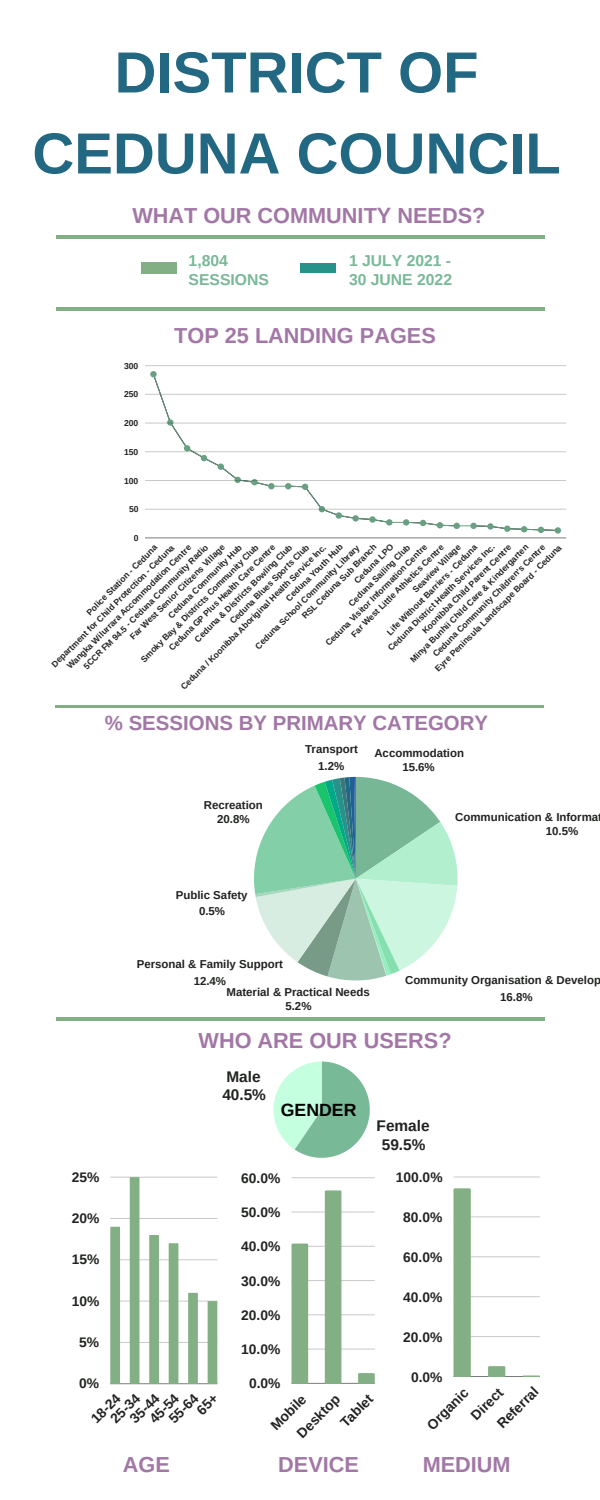
<style>
.page{position:relative;width:600px;height:1500px;background:#fff}
.page>*{position:absolute;margin:0;border:0;box-sizing:border-box;transform-origin:0 0}
.t1{font:700 58px/81px "Arimo";color:#236882;text-align:center}
.t2{font:700 21.7px "Arimo";color:#a277a6}
.t3{font:700 20.4px "Arimo";color:#a277a6}
.t4{font:700 17.7px "Arimo";color:#000}
.t5{font:700 15.7px "Arimo";color:#79b896}
.t6{font:700 15.4px/18.3px "Arimo";color:#202320;text-align:center}
.t7{font:700 13.8px "Arimo";color:#202320}
.t8{font:700 11.5px/14.2px "Arimo";color:#202320;text-align:center}
.t9{font:700 8.6px "Arimo";color:#202320}
</style>
<div class="page">
<div style="left:141px;top:262px;width:36px;height:11px;background:#83af84"></div>
<div style="left:300px;top:263px;width:35px;height:10px;background:#279289"></div>
<svg style="left:254px;top:777px;width:204px;height:204px"></svg>
<hr style="left:292px;top:1383px;width:83px;height:1px;background:#202320;opacity:.6">
<hr style="left:292px;top:1349px;width:83px;height:1px;background:#dddedd">
<hr style="left:292px;top:1315px;width:83px;height:1px;background:#ececec">
<hr style="left:292px;top:1280px;width:83px;height:1px;background:#cbcccb">
<hr style="left:292px;top:1246px;width:83px;height:1px;background:#d2d3d2">
<hr style="left:292px;top:1212px;width:83px;height:1px;background:#e1e1e1">
<hr style="left:292px;top:1177px;width:83px;height:1px;background:#d5d6d5">
<div style="left:292px;top:1244px;width:16px;height:139px;background:#83af84"></div>
<div style="left:325px;top:1190px;width:16px;height:193px;background:#83af84"></div>
<svg style="left:358px;top:1373px;width:17px;height:10px"></svg>
<hr style="left:454px;top:1376px;width:86px;height:1px;background:#7a7b7a">
<hr style="left:454px;top:1336px;width:86px;height:1px;background:#cdcdcd">
<hr style="left:454px;top:1296px;width:86px;height:1px;background:#d2d3d2">
<hr style="left:454px;top:1256px;width:86px;height:1px;background:#d7d8d7">
<hr style="left:454px;top:1217px;width:86px;height:1px;background:#eaeaea">
<hr style="left:454px;top:1177px;width:86px;height:1px;background:#e4e5e4">
<div style="left:454px;top:1188px;width:17px;height:189px;background:#83af84"></div>
<svg style="left:488px;top:1366px;width:17px;height:11px"></svg>
<svg style="left:523px;top:1376px;width:17px;height:1px"></svg>
<hr style="left:57px;top:235px;width:488px;height:4px;background:#83af84">
<hr style="left:56px;top:307px;width:488px;height:4px;background:#83af84">
<hr style="left:55px;top:705px;width:489px;height:3px;background:#83af84">
<hr style="left:56px;top:1017px;width:488px;height:4px;background:#83af84">
<svg style="left:150px;top:371px;width:411px;height:163px"></svg>
<hr style="left:145px;top:538px;width:421px;height:1px;background:#c9cac9">
<hr style="left:145px;top:509px;width:421px;height:1px;background:#d8d9d8">
<hr style="left:145px;top:480px;width:421px;height:1px;background:#c8c9c8">
<hr style="left:145px;top:452px;width:421px;height:1px;background:#f1f1f1">
<hr style="left:145px;top:423px;width:421px;height:1px;background:#e0e0e0">
<hr style="left:145px;top:394px;width:421px;height:1px;background:#d0d1d0">
<hr style="left:145px;top:365px;width:421px;height:1px;background:#cecece">
<hr style="left:110px;top:1383px;width:107px;height:1px;background:#9a9b9a">
<hr style="left:110px;top:1342px;width:107px;height:1px;background:#202320;opacity:.25">
<hr style="left:110px;top:1301px;width:107px;height:1px;background:#202320;opacity:.25">
<hr style="left:110px;top:1259px;width:107px;height:1px;background:#d6d7d6">
<hr style="left:110px;top:1218px;width:107px;height:1px;background:#c9cac9">
<hr style="left:110px;top:1177px;width:107px;height:1px;background:#dbdbdb">
<svg style="left:110px;top:1227px;width:10px;height:157px;background:#86b187"></svg>
<div style="left:130px;top:1177px;width:9px;height:207px;background:#83af84"></div>
<svg style="left:149px;top:1235px;width:10px;height:149px"></svg>
<svg style="left:169px;top:1243px;width:9px;height:141px"></svg>
<svg style="left:188px;top:1293px;width:10px;height:91px"></svg>
<svg style="left:208px;top:1301px;width:9px;height:83px"></svg>
<svg style="left:274px;top:1062px;width:96px;height:96px"></svg>
<h2 class="t1" style="left:32px;top:32px;width:530px">DISTRICT OF<br>CEDUNA COUNCIL</h2>
<h2 class="t2" style="left:132px;top:203px;width:355px">WHAT OUR COMMUNITY NEEDS?</h2>
<p class="t5" style="left:189px;top:252px;width:41px">1,804</p>
<p class="t5" style="left:189px;top:271px;width:82px">SESSIONS</p>
<p class="t5" style="left:349px;top:252px;width:104px">1 JULY 2021 -</p>
<p class="t5" style="left:349px;top:271px;width:105px">30 JUNE 2022</p>
<p class="t9" style="left:124px;top:361px;width:16px">300</p>
<p class="t9" style="left:124px;top:390px;width:16px">250</p>
<p class="t9" style="left:124px;top:418px;width:16px">200</p>
<p class="t9" style="left:124px;top:447px;width:16px">150</p>
<p class="t9" style="left:124px;top:476px;width:16px">100</p>
<p class="t9" style="left:129px;top:504px;width:11px">50</p>
<p class="t9" style="left:134px;top:533px;width:6px">0</p>
<h2 class="t2" style="left:174px;top:324px;width:263px">TOP 25 LANDING PAGES</h2>
<p class="t9" style="left:284px;top:596px;width:78px;rotate:-45deg">Ceduna Youth Hub</p>
<p class="t9" style="left:300px;top:614px;width:103px;rotate:-45deg">RSL Ceduna Sub Branch</p>
<p class="t9" style="left:352px;top:579px;width:53px;rotate:-45deg">Ceduna LPO</p>
<p class="t9" style="left:228px;top:619px;width:110px;rotate:-45deg">Ceduna Blues Sports Club</p>
<p class="t9" style="left:347px;top:601px;width:85px;rotate:-45deg">Ceduna Sailing Club</p>
<p class="t9" style="left:193px;top:637px;width:135px;rotate:-45deg">Ceduna &amp; Districts Bowling Club</p>
<p class="t9" style="left:166px;top:613px;width:102px;rotate:-45deg">Ceduna Community Hub</p>
<p class="t9" style="left:139px;top:657px;width:164px;rotate:-45deg">Smoky Bay &amp; Districts Community Club</p>
<p class="t9" style="left:324px;top:641px;width:141px;rotate:-45deg">Ceduna Visitor Information Centre</p>
<p class="t9" style="left:420px;top:629px;width:124px;rotate:-45deg">Koonib a Child Parent Centre</p>
<p class="t9" style="left:385px;top:630px;width:125px;rotate:-45deg">Life Without Bar iers - Ceduna</p>
<p class="t9" style="left:85px;top:610px;width:97px;rotate:-45deg">Police Station - Ceduna</p>
<p class="t9" style="left:167px;top:646px;width:148px;rotate:-45deg">Ceduna GP Plus Health Care Centre</p>
<p class="t9" style="left:349px;top:632px;width:128px;rotate:-45deg">Far West Lit le Athletics Centre</p>
<p class="t9" style="left:50px;top:662px;width:171px;rotate:-45deg">Department for Child Protection - Ceduna</p>
<p class="t9" style="left:431px;top:652px;width:156px;rotate:-45deg">Ceduna Community Children's Centre</p>
<p class="t9" style="left:433px;top:666px;width:176px;rotate:-45deg">Eyre Peninsula Landscape Board - Ceduna</p>
<p class="t9" style="left:408px;top:658px;width:165px;rotate:-45deg">Minya Bunhi Child Care &amp; Kindergarten</p>
<p class="t9" style="left:82px;top:664px;width:174px;rotate:-45deg">5CCR FM 94.5 - Ceduna Community Radio</p>
<p class="t9" style="left:253px;top:644px;width:145px;rotate:-45deg">Ceduna School Community Library</p>
<p class="t9" style="left:128px;top:635px;width:132px;rotate:-45deg">Far West Senior Citizens Vil age</p>
<p class="t9" style="left:411px;top:588px;width:65px;rotate:-45deg">Seaview Vil age</p>
<p class="t9" style="left:65px;top:664px;width:173px;rotate:-45deg">Wangka Wilur ara Accommodation Centre</p>
<p class="t9" style="left:386px;top:646px;width:148px;rotate:-45deg">Ceduna District Health Services Inc.</p>
<p class="t9" style="left:179px;top:685px;width:203px;rotate:-45deg">Ceduna / Koonib a Aboriginal Health Service Inc.</p>
<h2 class="t3" style="left:105px;top:711px;width:385px">% SESSIONS BY PRIMARY CATEGORY</h2>
<h3 class="t8" style="left:204px;top:798px;width:61px">Recreation<br>20.8%</h3>
<h3 class="t8" style="left:176px;top:886px;width:73px;line-height:16.7px">Public Safety<br>0.5%</h3>
<h3 class="t8" style="left:305px;top:741px;width:54px;line-height:16.7px">Transport<br>1.2%</h3>
<h3 class="t8" style="left:374px;top:746px;width:91px">Accommodation<br>15.6%</h3>
<h3 class="t8" style="left:546px;top:810px;width:54px;text-align:left;text-indent:-91px">Communication &amp; Informa<br>10.5%</h3>
<h3 class="t8" style="left:137px;top:956px;width:148px;line-height:16.8px">Personal &amp; Family Support<br>12.4%</h3>
<h3 class="t8" style="left:227px;top:985px;width:145px">Material &amp; Practical Needs<br>5.2%</h3>
<h3 class="t8" style="left:500px;top:972px;width:102px;line-height:16.7px;text-align:left;text-indent:-95px">Community Organisation &amp; Develop<br>16.8%</h3>
<h1 class="t2" style="left:199px;top:1028px;width:255px">WHO ARE OUR USERS?</h1>
<h3 class="t6" style="left:222px;top:1068px;width:45px;text-align:left">Male<br>40.5%</h3>
<h2 class="t4" style="left:281px;top:1100px;width:77px">GENDER</h2>
<h3 class="t6" style="left:377px;top:1117px;width:55px">Female<br>59.5%</h3>
<h3 class="t7" style="left:72px;top:1169px;width:29px">25%</h3>
<h3 class="t7" style="left:241px;top:1170px;width:41px">60.0%</h3>
<h3 class="t7" style="left:396px;top:1170px;width:48px">100.0%</h3>
<h3 class="t7" style="left:72px;top:1211px;width:29px">20%</h3>
<h3 class="t7" style="left:241px;top:1205px;width:41px">50.0%</h3>
<h3 class="t7" style="left:403px;top:1209px;width:41px">80.0%</h3>
<h3 class="t7" style="left:72px;top:1252px;width:29px">15%</h3>
<h3 class="t7" style="left:241px;top:1239px;width:41px">40.0%</h3>
<h3 class="t7" style="left:403px;top:1249px;width:41px">60.0%</h3>
<h3 class="t7" style="left:241px;top:1273px;width:41px">30.0%</h3>
<h3 class="t7" style="left:72px;top:1293px;width:29px">10%</h3>
<h3 class="t7" style="left:403px;top:1289px;width:41px">40.0%</h3>
<h3 class="t7" style="left:241px;top:1307px;width:41px">20.0%</h3>
<h3 class="t7" style="left:79px;top:1334px;width:21px">5%</h3>
<h3 class="t7" style="left:241px;top:1342px;width:41px">10.0%</h3>
<h3 class="t7" style="left:403px;top:1329px;width:41px">20.0%</h3>
<h3 class="t7" style="left:79px;top:1376px;width:21px">0%</h3>
<h3 class="t7" style="left:88px;top:1415px;width:37px;rotate:-45deg">18-24</h3>
<h3 class="t7" style="left:107px;top:1415px;width:37px;rotate:-45deg">25-34</h3>
<h3 class="t7" style="left:127px;top:1415px;width:37px;rotate:-45deg">35-44</h3>
<h3 class="t7" style="left:146px;top:1415px;width:37px;rotate:-45deg">45-54</h3>
<h3 class="t7" style="left:166px;top:1415px;width:37px;rotate:-45deg">55-64</h3>
<h3 class="t7" style="left:249px;top:1376px;width:33px">0.0%</h3>
<h3 class="t7" style="left:337px;top:1419px;width:41px;rotate:-45deg">Tablet</h3>
<h3 class="t7" style="left:268px;top:1422px;width:45px;rotate:-45deg">Mobile</h3>
<h3 class="t7" style="left:294px;top:1430px;width:56px;rotate:-45deg">Desktop</h3>
<h3 class="t7" style="left:411px;top:1369px;width:33px">0.0%</h3>
<h3 class="t7" style="left:494px;top:1421px;width:54px;rotate:-45deg">Referral</h3>
<h3 class="t7" style="left:424px;top:1422px;width:54px;rotate:-45deg">Organic</h3>
<h3 class="t7" style="left:468px;top:1412px;width:41px;rotate:-45deg">Direct</h3>
<h3 class="t2" style="left:123px;top:1452px;width:48px">AGE</h3>
<h2 class="t2" style="left:278px;top:1452px;width:82px">DEVICE</h2>
<h2 class="t2" style="left:423px;top:1452px;width:89px">MEDIUM</h2>
</div>
